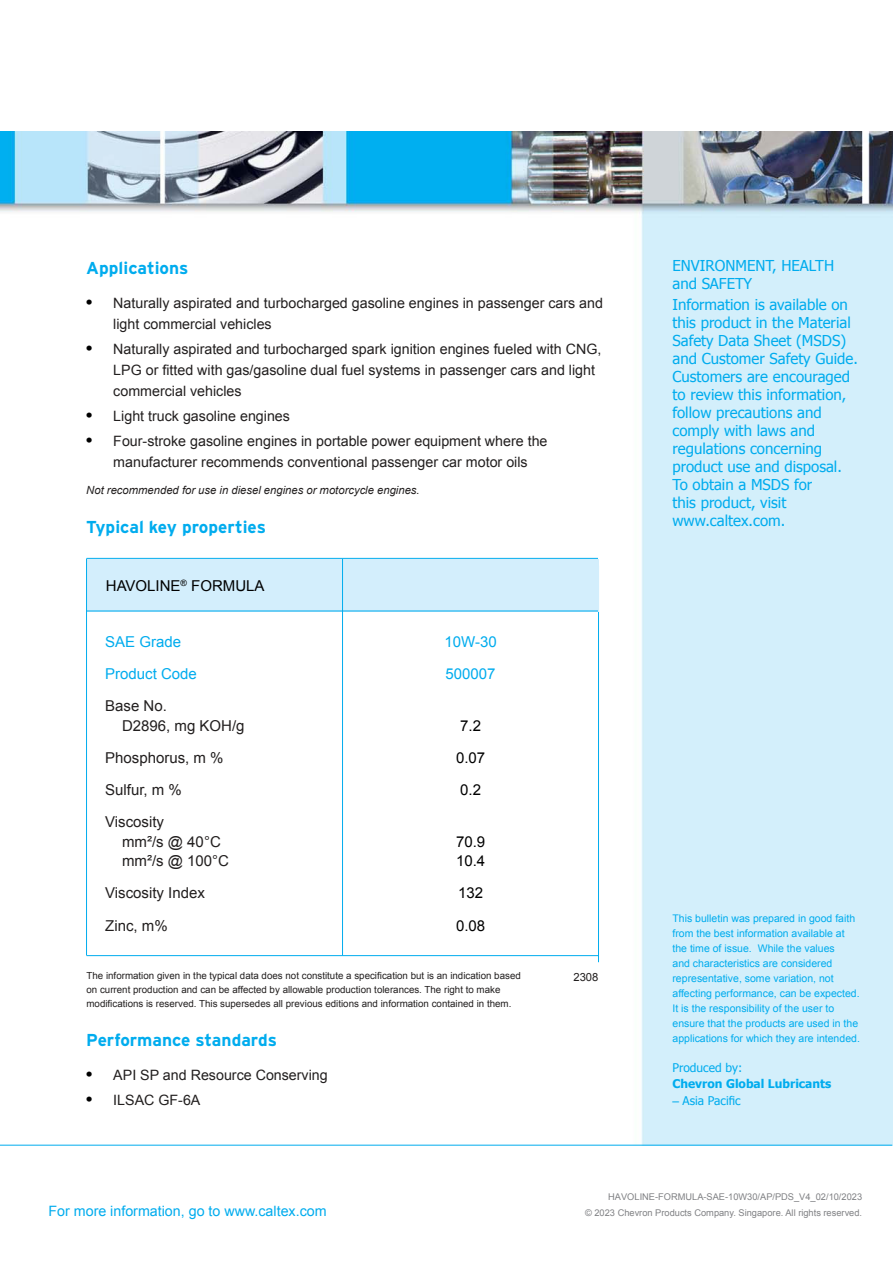
<style>
.page{position:relative;width:893px;height:1263px;background:#fff}
.page>*{position:absolute;margin:0;border:0;box-sizing:border-box;transform-origin:0 0}
.t1{font:700 17.25px "Interstate";color:#00acee}
.t2{font:15px/18px "Tahoma";color:#00acee}
.t3{font:15px/19.5px "Arial";color:#221f1f}
.t4{font:15px/19.4px "Arial";color:#000}
.t5{font:15px/32.2px "Arial";color:#00acee}
.t6{font:14.25px/21px "Arial";color:#221f1f}
.t7{font:14.25px "Arial";color:#00acee}
.t8{font:12px "Tahoma";color:#00acee}
.t9{font:700 12px "Tahoma";color:#00acee}
.t10{font:italic 11.25px "Arial";color:#221f1f}
.t11{font:11.25px "Arial";color:#221f1f}
.t12{font:10.5px/15px "Arial";color:#00acee}
.t13{font:9.75px/13.5px "Arial";color:#221f1f}
.t14{font:9.3px/15.6px "Arial";color:#808184;text-align:right}
.s1{font-family:"Times";font-size:18px;color:#000}
.s2{font-family:"Arial"}
.s3{font-style:inherit}
</style>
<div class="page">
<img style="left:0;top:132px;width:892px;height:1013px">
<hr style="left:0;top:1145px;width:892px;height:1px;background:#00acee">
<hr style="left:598px;top:565px;width:1px;height:397px;background:#00acee">
<div style="left:87px;top:559px;width:511px;height:52px;background:#d3eefc"></div>
<hr style="left:342px;top:559px;width:1px;height:396px;background:#00acee">
<hr style="left:86px;top:559px;width:1px;height:396px;background:#00acee">
<hr style="left:87px;top:611px;width:511px;height:1px;background:#00acee">
<hr style="left:87px;top:955px;width:511px;height:1px;background:#00acee">
<hr style="left:87px;top:558px;width:511px;height:1px;background:#00acee">
<p class="t1" style="left:86px;top:258px;width:104px">Applications</p>
<p class="t6" style="left:113px;top:292px;width:491px;text-indent:-27px"><span class="s1">•</span> Naturally aspirated and turbocharged gasoline engines in passenger cars and light commercial vehicles</p>
<p class="t6" style="left:113px;top:338px;width:489px;text-indent:-27px"><span class="s1">•</span> Naturally aspirated and turbocharged spark ignition engines fueled with CNG,<br>LPG or fitted with gas/gasoline dual fuel systems in passenger cars and light commercial vehicles</p>
<p class="t6" style="left:86px;top:406px;width:205px"><span class="s1">•</span> Light truck gasoline engines</p>
<p class="t6" style="left:86px;top:431px;width:463px;text-align:center"><span class="s1">•</span> Four-stroke gasoline engines in portable power equipment where the manufacturer recommends conventional passenger car motor oils</p>
<p class="t10" style="left:86px;top:482px;width:335px">Not recommended for use in diesel engines or motorcycle engines.</p>
<p class="t1" style="left:86px;top:517px;width:181px">Typical key properties</p>
<p class="t4" style="left:106px;top:576px;width:160px">HAVOLINE<sup>®</sup> FORMULA</p>
<p class="t5" style="left:105px;top:626px;width:93px">SAE Grade<br>Product Code</p>
<p class="t3" style="left:122px;top:696px;width:124px;text-indent:-17px">Base No.<br>D2896, mg KOH/g</p>
<p class="t3" style="left:105px;top:742px;width:120px;line-height:32.2px">Phosphorus, m %<br>Sulfur, m %</p>
<p class="t3" style="left:122px;top:812px;width:108px;text-indent:-17px">Viscosity<br>mm²/s @ 40°C mm²/s @ 100°C</p>
<p class="t3" style="left:105px;top:877px;width:101px;line-height:32.1px">Viscosity Index<br>Zinc, m%</p>
<p class="t5" style="left:444px;top:626px;width:54px">10W-30</p>
<p class="t5" style="left:445px;top:658px;width:52px">500007</p>
<p class="t4" style="left:460px;top:716px;width:22px">7.2</p>
<p class="t4" style="left:456px;top:748px;width:31px">0.07</p>
<p class="t4" style="left:460px;top:780px;width:22px">0.2</p>
<p class="t4" style="left:456px;top:832px;width:31px">70.9<br>10.4</p>
<p class="t4" style="left:456px;top:877px;width:31px;line-height:32.1px">132<br>0.08</p>
<p class="t13" style="left:86px;top:969px;width:436px">The information given in the typical data does not constitute a specification but is an indication based on current production and can be affected by allowable production tolerances. The right to make modifications is reserved. This supersedes all previous editions and information contained in them.</p>
<p class="t11" style="left:573px;top:969px;width:27px">2308</p>
<p class="t1" style="left:86px;top:1030px;width:192px">Performance standards</p>
<p class="t6" style="left:86px;top:1064px;width:243px"><span class="s1">•</span> API SP and Resource Conserving</p>
<p class="t6" style="left:86px;top:1089px;width:116px"><span class="s1">•</span> ILSAC GF-6A</p>
<p class="t2" style="left:672px;top:256px;width:163px">ENVIRONMENT, HEALTH and SAFETY</p>
<p class="t2" style="left:672px;top:295px;width:187px">Information is available on this product in the Material<br>Safety Data Sheet (MSDS) and Customer Safety Guide.<br>Customers are encouraged to review this information, follow precautions and comply with laws and regulations concerning product use and disposal.<br>To obtain a MSDS for<br>this product, visit www.caltex.com.</p>
<p class="t12" style="left:672px;top:911px;width:189px">This bulletin was prepared in good faith from the best information available at the time of issue. While the values<br>and characteristics are considered representative, some variation, not affecting performance, can be expected.<br>It is the responsibility of the user to ensure that the products are used in the applications for which they are intended.</p>
<p class="t8" style="left:672px;top:1059px;width:71px">Produced by:</p>
<p class="t9" style="left:672px;top:1076px;width:160px">Chevron Global Lubricants</p>
<p class="t8" style="left:672px;top:1092px;width:70px"><span class="s2">–</span> Asia Pacific</p>
<p class="t7" style="left:48px;top:1201px;width:279px">For more information, go to www.caltex.com</p>
<p class="t14" style="left:585px;top:1189px;width:278px">HAVOLINE-FORMULA-SAE-10W30/AP/PDS_V<span class="s3">4</span>_02/10/2023<br>© 2023 Chevron Products Company. Singapore. All rights reserved.</p>
</div>
